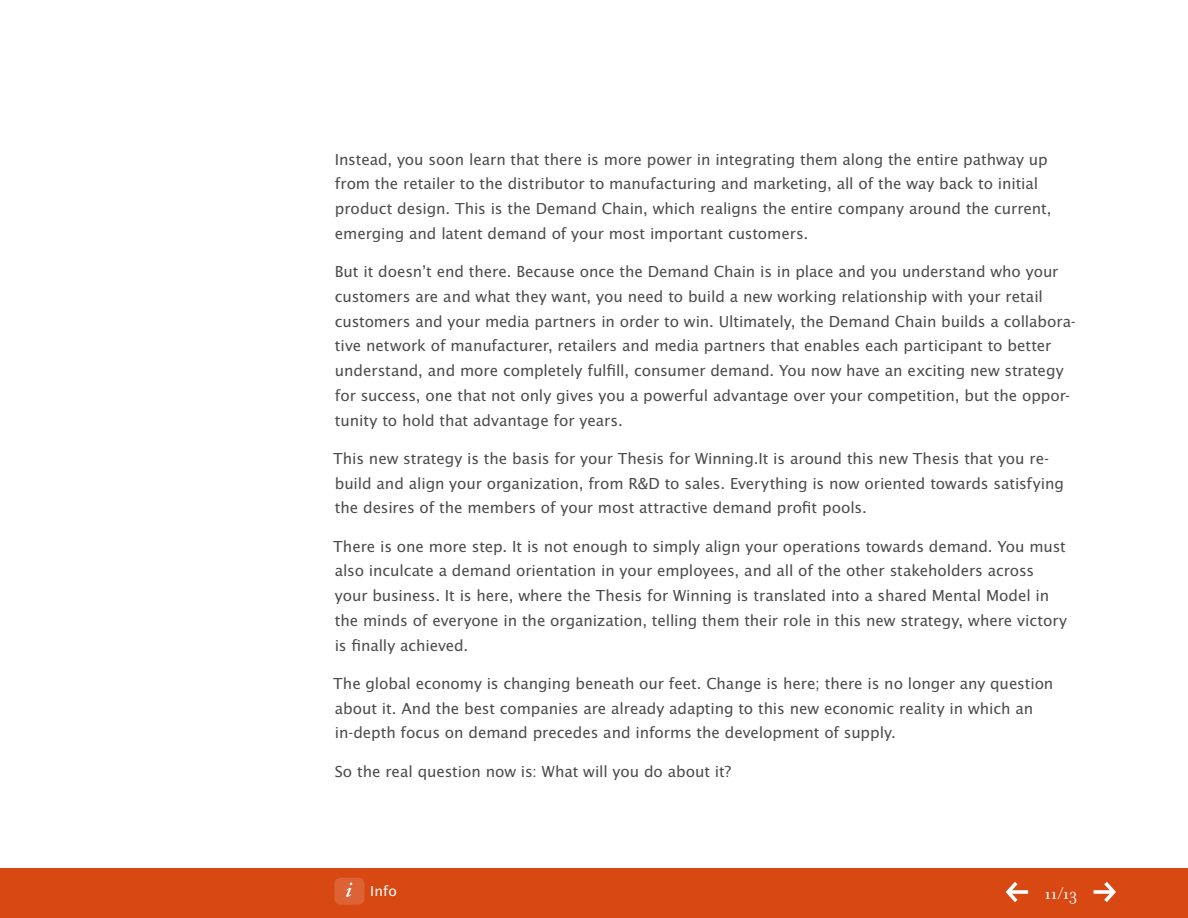
<style>
.page{position:relative;width:1188px;height:918px;background:#fff}
.page>*{position:absolute;margin:0;border:0;box-sizing:border-box;transform-origin:0 0}
.t1{font:18px "Filosofia OT";color:#fff}
.t2{font:16.5px/24.8px "Lucida Sans EFOP";letter-spacing:-.005em;color:#4b4c4d}
.t3{font:15px "Lucida Sans EFOP";color:#fff}
</style>
<div class="page">
<div style="left:0;top:869px;width:1188px;height:49px;background:#d74812"></div>
<div style="left:334px;top:878px;width:30px;height:27px;background:#dd6336;border-radius:6px"></div>
<svg style="left:346px;top:883px;width:6px;height:14px"></svg>
<svg style="left:1006px;top:882px;width:22px;height:20px"></svg>
<svg style="left:1094px;top:882px;width:22px;height:20px"></svg>
<p class="t2" style="left:335px;top:148px;width:718px">Instead, you soon learn that there is more power in integrating them along the entire pathway up from the retailer to the distributor to manufacturing and marketing, all of the way back to initial product design. This is the Demand Chain, which realigns the entire company around the current, emerging and latent demand of your most important customers.</p>
<p class="t2" style="left:335px;top:260px;width:742px">But it doesn’t end there. Because once the Demand Chain is in place and you understand who your customers are and what they want, you need to build a new working relationship with your retail customers and your media partners in order to win. Ultimately, the Demand Chain builds a collabora&shy;tive network of manufacturer, retailers and media partners that enables each participant to better understand, and more completely fulfill, consumer demand. You now have an exciting new strategy for success, one that not only gives you a powerful advantage over your competition, but the oppor&shy;tunity to hold that advantage for years.</p>
<p class="t2" style="left:333px;top:447px;width:732px">This new strategy is the basis for your Thesis for Winning.It is around this new Thesis that you re&shy;build and align your organization, from R&amp;D to sales. Everything is now oriented towards satisfying the desires of the members of your most attractive demand profit pools.</p>
<p class="t2" style="left:333px;top:535px;width:735px">There is one more step. It is not enough to simply align your operations towards demand. You must also inculcate a demand orientation in your employees, and all of the other stakeholders across your business. It is here, where the Thesis for Winning is translated into a shared Mental Model in the minds of everyone in the organization, telling them their role in this new strategy, where victory is finally achieved.</p>
<p class="t2" style="left:333px;top:672px;width:722px">The global economy is changing beneath our feet. Change is here; there is no longer any question about it. And the best companies are already adapting to this new economic reality in which an in-depth focus on demand precedes and informs the development of supply.</p>
<p class="t2" style="left:335px;top:760px;width:398px">So the real question now is: What will you do about it?</p>
<p class="t3" style="left:370px;top:883px;width:28px">Info</p>
<p class="t1" style="left:1044px;top:884px;width:34px">11/13</p>
</div>
